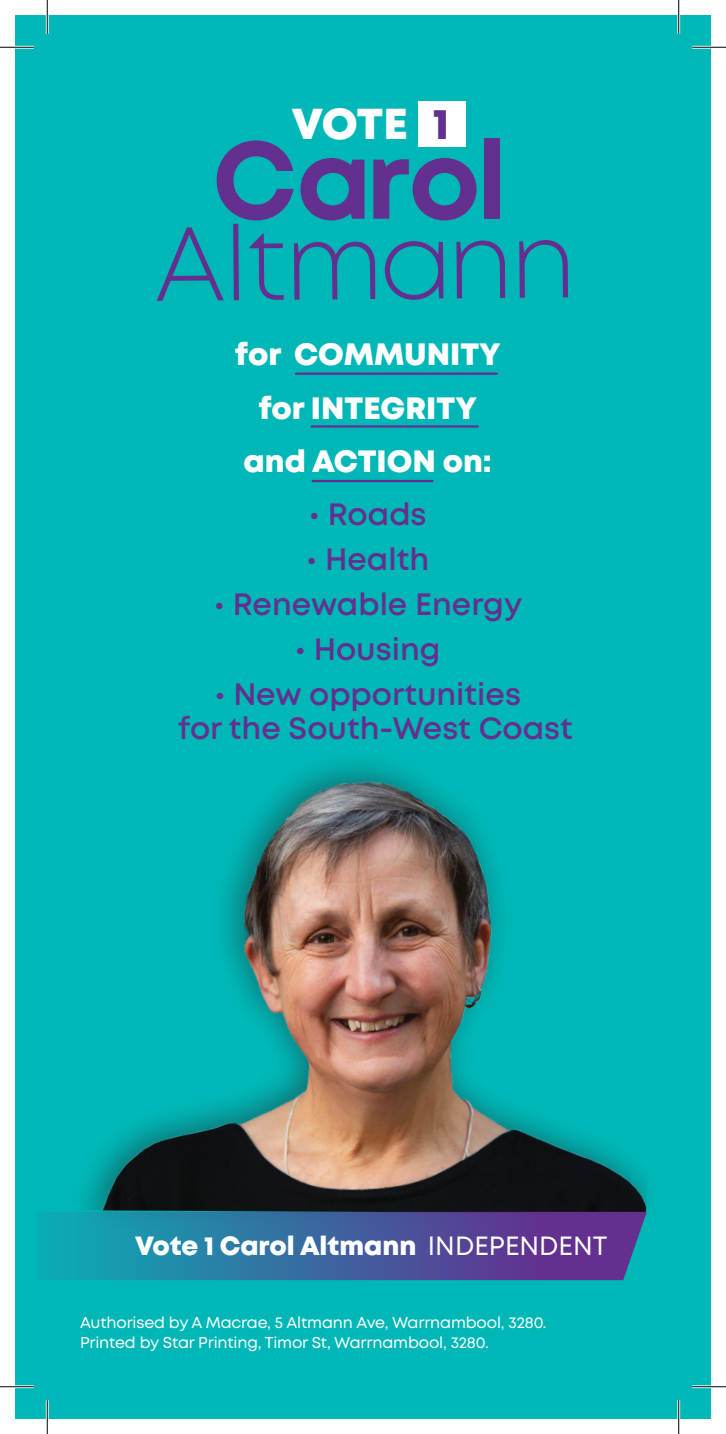
<style>
.page{position:relative;width:726px;height:1434px;background:#fff}
.page>*{position:absolute;margin:0;border:0;box-sizing:border-box;transform-origin:0 0}
.t1{font:700 109.35px "Mont";letter-spacing:-.025em;color:#643090}
.t2{font:300 104.4px "Mont";color:#643090}
.t3{font:800 43.2px "Mont";color:#fff}
.t4{font:600 30.82px/33.8px "Mont";color:#643090;text-align:center}
.t5{font:800 30.82px/53.3px "Mont";color:#fff;text-align:center}
.t6{font:800 26.32px "Mont";color:#fff}
.t7{font:15.75px/20.2px "Mont";letter-spacing:-.01em;color:#fff}
.s1{color:#643090}
.s2{font-weight:400}
</style>
<div class="page">
<div style="left:15px;top:15px;width:696px;height:1404px;background:#00b7b7"></div>
<img style="left:84px;top:763px;width:563px;height:449px">
<div style="left:418px;top:101px;width:47px;height:46px;background:#fff"></div>
<svg style="left:42px;top:1212px;width:605px;height:68px;background:#3c659f"></svg>
<hr style="left:296px;top:373px;width:201px;height:2px;background:#643090">
<hr style="left:312px;top:425px;width:166px;height:3px;background:#643090">
<hr style="left:313px;top:480px;width:120px;height:2px;background:#643090">
<hr style="left:0;top:46px;width:34px;height:3px;background:#fff">
<hr style="left:692px;top:46px;width:34px;height:3px;background:#fff">
<hr style="left:0;top:1385px;width:34px;height:3px;background:#fff">
<hr style="left:692px;top:1385px;width:34px;height:3px;background:#fff">
<hr style="left:46px;top:0;width:3px;height:34px;background:#fff">
<hr style="left:46px;top:1400px;width:3px;height:34px;background:#fff">
<hr style="left:677px;top:0;width:3px;height:34px;background:#fff">
<hr style="left:677px;top:1400px;width:3px;height:34px;background:#fff">
<hr style="left:0;top:47px;width:34px;height:1px;background:#000">
<hr style="left:692px;top:47px;width:34px;height:1px;background:#000">
<hr style="left:0;top:1386px;width:34px;height:1px;background:#000">
<hr style="left:692px;top:1386px;width:34px;height:1px;background:#000">
<hr style="left:47px;top:0;width:1px;height:34px;background:#000">
<hr style="left:47px;top:1400px;width:1px;height:34px;background:#000">
<hr style="left:678px;top:0;width:1px;height:34px;background:#000">
<hr style="left:678px;top:1400px;width:1px;height:34px;background:#000">
<h3 class="t3" style="left:292px;top:96px;width:159px">VOTE <span class="s1">1</span></h3>
<h1 class="t1" style="left:212px;top:109px;width:296px">Carol</h1>
<h2 class="t2" style="left:153px;top:200px;width:424px;rotate:-1deg">Altmann</h2>
<h3 class="t5" style="left:235px;top:328px;width:267px">for COMMUNITY for INTEGRITY and ACTION on:</h3>
<h3 class="t4" style="left:309px;top:498px;width:119px">• Roads</h3>
<h3 class="t4" style="left:306px;top:543px;width:124px">• Health</h3>
<h3 class="t4" style="left:214px;top:588px;width:310px">• Renewable Energy</h3>
<h3 class="t4" style="left:295px;top:633px;width:147px">• Housing</h3>
<h3 class="t4" style="left:178px;top:678px;width:396px">• New opportunities<br>for the South-West Coast</h3>
<h3 class="t6" style="left:135px;top:1229px;width:474px">Vote 1 Carol Altmann <span class="s2">INDEPENDENT</span></h3>
<p class="t7" style="left:80px;top:1312px;width:468px">Authorised by A Macrae, 5 Altmann Ave, Warrnambool, 3280.<br>Printed by Star Printing, Timor St, Warrnambool, 3280.</p>
</div>
